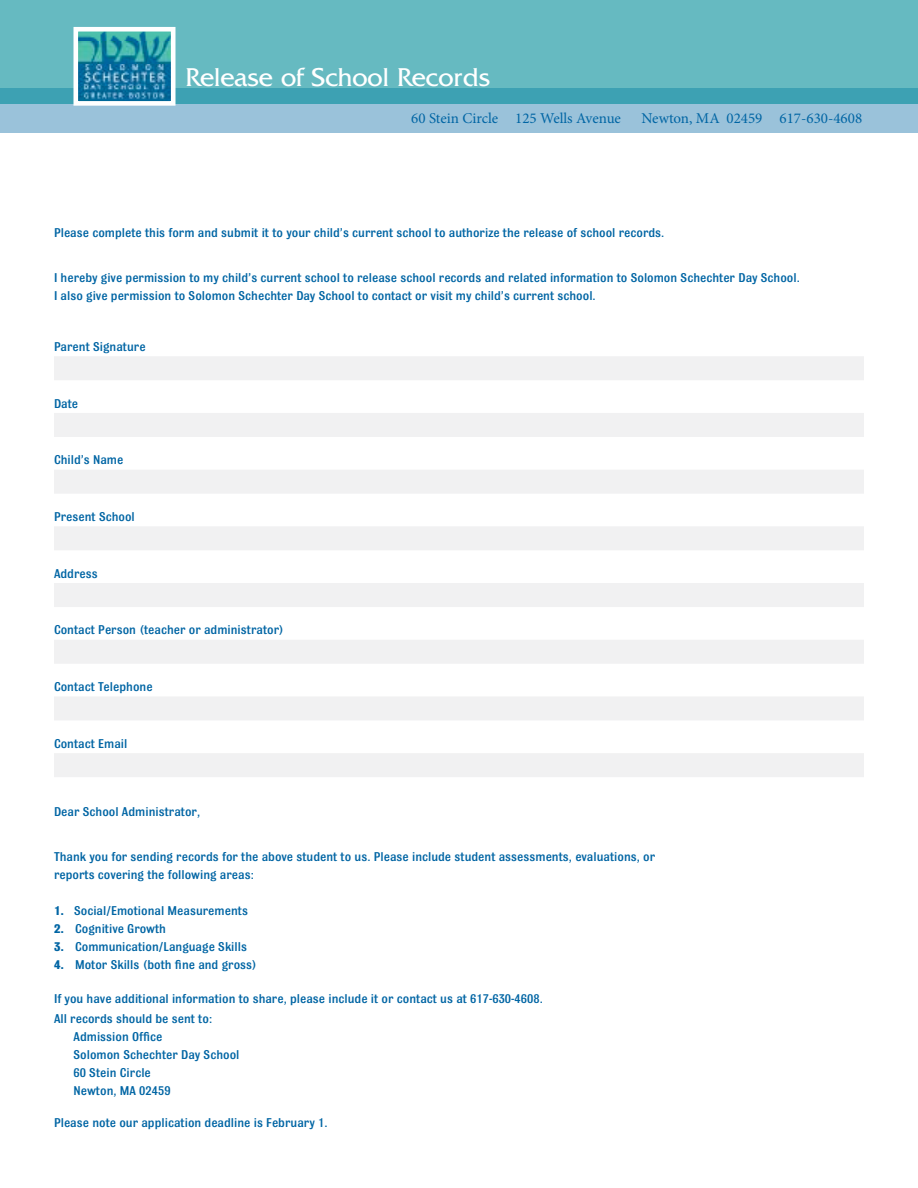
<style>
.page{position:relative;width:918px;height:1188px;background:#fff}
.page>*{position:absolute;margin:0;border:0;box-sizing:border-box;transform-origin:0 0}
.t1{font:27px "Fritz";color:#fff}
.t2{font:15px "Minion Pro";color:#0065a4}
.t3{font:500 13.5px/18px "Bulldog";color:#0065a4}
.s1{font-weight:700}
</style>
<div class="page">
<div style="left:54px;top:356px;width:810px;height:24px;background:#f1f1f2"></div>
<div style="left:54px;top:413px;width:810px;height:24px;background:#f1f1f2"></div>
<div style="left:54px;top:470px;width:810px;height:24px;background:#f1f1f2"></div>
<div style="left:54px;top:526px;width:810px;height:24px;background:#f1f1f2"></div>
<div style="left:54px;top:583px;width:810px;height:24px;background:#f1f1f2"></div>
<div style="left:54px;top:640px;width:810px;height:24px;background:#f1f1f2"></div>
<div style="left:54px;top:696px;width:810px;height:24px;background:#f1f1f2"></div>
<div style="left:54px;top:753px;width:810px;height:24px;background:#f1f1f2"></div>
<div style="left:0;top:88px;width:918px;height:44px;background:#9ac2da"></div>
<svg style="left:0;top:0;width:918px;height:104px;background:#5fb6be"></svg>
<img style="left:79px;top:33px;width:91px;height:67px">
<div style="left:73px;top:27px;width:103px;height:79px;border:5px solid #fff"></div>
<h1 class="t1" style="left:185px;top:63px;width:306px">Release of School Records</h1>
<p class="t2" style="left:411px;top:108px;width:211px">60 Stein Circle 125 Wells Avenue</p>
<p class="t2" style="left:641px;top:108px;width:222px">Newton, MA 02459 617-630-4608</p>
<p class="t3" style="left:54px;top:224px;width:612px">Please complete this form and submit it to your child’s current school to authorize the release of school records.</p>
<p class="t3" style="left:54px;top:269px;width:747px">I hereby give permission to my child’s current school to release school records and related information to Solomon Schechter Day School.<br>I also give permission to Solomon Schechter Day School to contact or visit my child’s current school.</p>
<p class="t3" style="left:54px;top:337px;width:93px">Parent Signature</p>
<p class="t3" style="left:54px;top:394px;width:26px">Date</p>
<p class="t3" style="left:54px;top:451px;width:71px">Child’s Name</p>
<p class="t3" style="left:54px;top:507px;width:82px">Present School</p>
<p class="t3" style="left:54px;top:564px;width:45px">Address</p>
<p class="t3" style="left:54px;top:621px;width:231px">Contact Person (teacher or administrator)</p>
<p class="t3" style="left:54px;top:678px;width:100px">Contact Telephone</p>
<p class="t3" style="left:54px;top:734px;width:75px">Contact Email</p>
<p class="t3" style="left:54px;top:802px;width:148px">Dear School Administrator,</p>
<p class="t3" style="left:54px;top:847px;width:603px">Thank you for sending records for the above student to us. Please include student assessments, evaluations, or reports covering the following areas:</p>
<p class="t3" style="left:54px;top:901px;width:196px"><span class="s1">1.</span> Social/Emotional Measurements</p>
<p class="t3" style="left:54px;top:919px;width:114px"><span class="s1">2.</span> Cognitive Growth</p>
<p class="t3" style="left:54px;top:937px;width:195px"><span class="s1">3.</span> Communication/Language Skills</p>
<p class="t3" style="left:54px;top:955px;width:204px"><span class="s1">4.</span> Motor Skills (both fine and gross)</p>
<p class="t3" style="left:54px;top:989px;width:490px;line-height:19.4px">If you have additional information to share, please include it or contact us at 617-630-4608.<br>All records should be sent to:</p>
<p class="t3" style="left:74px;top:1027px;width:167px">Admission Office<br>Solomon Schechter Day School<br>60 Stein Circle<br>Newton, MA 02459</p>
<p class="t3" style="left:54px;top:1114px;width:275px">Please note our application deadline is February 1.</p>
</div>
